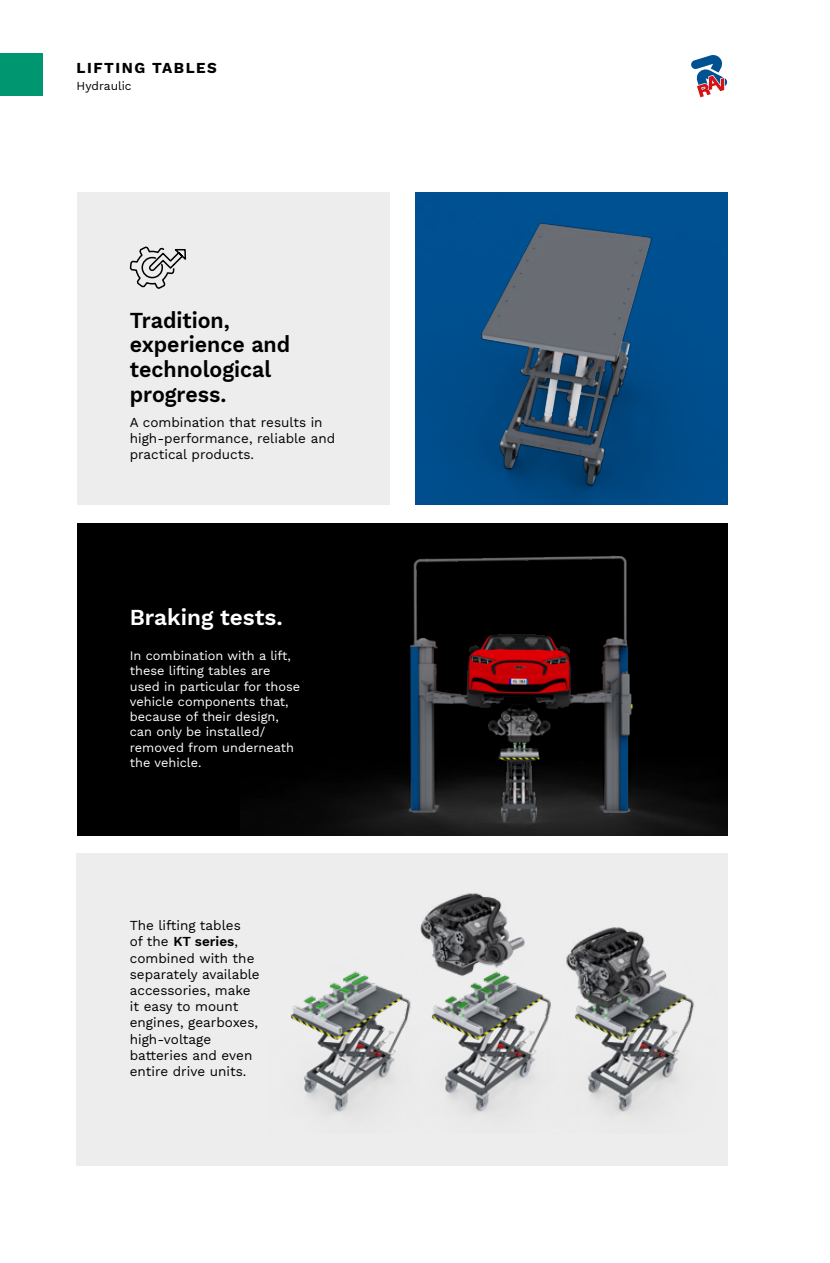
<style>
.page{position:relative;width:830px;height:1263px;background:#fff}
.page>*{position:absolute;margin:0;border:0;box-sizing:border-box;transform-origin:0 0}
.t1{font:600 22.5px/24.9px "Work Sans";color:#000;scale:.95 1}
.t2{font:600 22.5px "Work Sans";color:#fff}
.t3{font:700 15px "Work Sans";letter-spacing:.1em;color:#000}
.t4{font:13.5px/16.2px "Work Sans";color:#000}
.t5{font:12.75px/15.3px "Work Sans";color:#fff}
.t6{font:12px "Work Sans";color:#000}
.s1{font-weight:600}
</style>
<div class="page">
<div style="left:77px;top:524px;width:650px;height:312px;background:#000"></div>
<img style="left:314px;top:555px;width:413px;height:281px">
<div style="left:77px;top:854px;width:650px;height:312px;background:#ededed"></div>
<div style="left:77px;top:193px;width:312px;height:312px;background:#ededed"></div>
<div style="left:0;top:53px;width:43px;height:43px;background:#009770"></div>
<img style="left:290px;top:971px;width:115px;height:142px">
<img style="left:405px;top:893px;width:141px;height:220px">
<img style="left:546px;top:927px;width:149px;height:186px">
<div style="left:415px;top:195px;width:312px;height:310px;background:#004e8e"></div>
<img style="left:481px;top:223px;width:170px;height:262px">
<svg style="left:691px;top:55px;width:37px;height:43px"></svg>
<svg style="left:129px;top:246px;width:58px;height:43px"></svg>
<p class="t3" style="left:77px;top:57px;width:142px">LIFTING TABLES</p>
<p class="t6" style="left:77px;top:77px;width:57px">Hydraulic</p>
<h1 class="t1" style="left:130px;top:307px;width:170px">Tradition, experience and technological progress.</h1>
<p class="t4" style="left:130px;top:414px;width:207px">A combination that results in high-performance, reliable and practical products.</p>
<h1 class="t2" style="left:130px;top:600px;width:154px">Braking tests.</h1>
<p class="t5" style="left:130px;top:647px;width:172px">In combination with a lift, these lifting tables are used in particular for those vehicle components that, because of their design, can only be installed/ removed from underneath the vehicle.</p>
<p class="t4" style="left:130px;top:917px;width:131px">The lifting tables<br>of the <span class="s1">KT series</span>, combined with the separately available accessories, make it easy to mount engines, gearboxes, high-voltage batteries and even entire drive units.</p>
</div>
